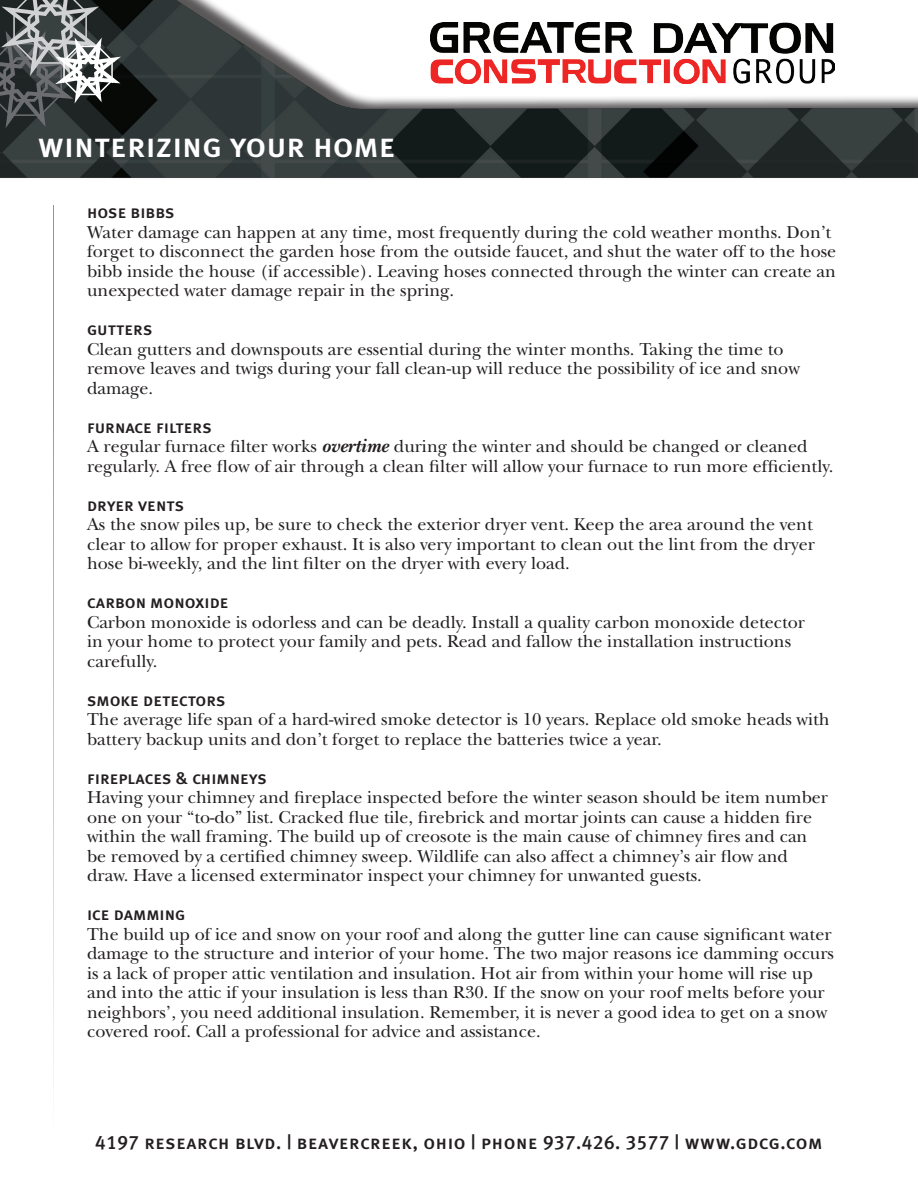
<style>
.page{position:relative;width:918px;height:1188px;background:#fff}
.page>*{position:absolute;margin:0;border:0;box-sizing:border-box;transform-origin:0 0}
.t1{font:34.5px "Meta Plus Medium Caps";color:#fff}
.t2{font:19.5px "Meta Plus Medium Caps";letter-spacing:.03em;color:#231f20}
.t3{font:18px/19.5px "New Baskerville";color:#231f20}
.t4{font:18px "Meta Plus Medium Caps";color:#231f20}
.s1{font-family:"Meta Plus Medium Caps"}
.s2{font-weight:700;font-style:italic;font-size:19.5px}
</style>
<div class="page">
<img style="left:0;top:0;width:918px;height:178px">
<svg style="left:0;top:0;width:128px;height:133px;background:#565a5a"></svg>
<p class="t1" style="left:38px;top:125px;width:359px">winterizing your home</p>
<p class="t4" style="left:87px;top:201px;width:89px">hose bibbs</p>
<p class="t3" style="left:87px;top:222px;width:751px">Water damage can happen at any time, most frequently during the cold weather months. Don’t forget to disconnect the garden hose from the outside faucet, and shut the water off to the hose bibb inside the house (if accessible). Leaving hoses connected through the winter can create an unexpected water damage repair in the spring.</p>
<p class="t3" style="left:87px;top:320px;width:714px"><span class="s1">gutters<br></span>Clean gutters and downspouts are essential during the winter months. Taking the time to remove leaves and twigs during your fall clean-up will reduce the possibility of ice and snow damage.</p>
<p class="t4" style="left:87px;top:416px;width:126px">furnace filters</p>
<p class="t3" style="left:87px;top:437px;width:748px">A regular furnace filter works <span class="s2">overtime</span> during the winter and should be changed or cleaned regularly. A free flow of air through a clean filter will allow your furnace to run more efficiently.</p>
<p class="t4" style="left:87px;top:494px;width:99px">dryer vents</p>
<p class="t3" style="left:87px;top:515px;width:729px;text-align:justify">As the snow piles up, be sure to check the exterior dryer vent. Keep the area around the vent clear to allow for proper exhaust. It is also very important to clean out the lint from the dryer hose bi-weekly, and the lint filter on the dryer with every load.</p>
<p class="t4" style="left:87px;top:591px;width:143px">carbon monoxide</p>
<p class="t3" style="left:87px;top:612px;width:720px">Carbon monoxide is odorless and can be deadly. Install a quality carbon monoxide detector in your home to protect your family and pets. Read and fallow the installation instructions carefully.</p>
<p class="t4" style="left:87px;top:689px;width:140px">smoke detectors</p>
<p class="t3" style="left:87px;top:710px;width:744px">The average life span of a hard-wired smoke detector is 10 years. Replace old smoke heads with battery backup units and don’t forget to replace the batteries twice a year.</p>
<p class="t4" style="left:87px;top:767px;width:181px">fireplaces &amp; chimneys</p>
<p class="t3" style="left:87px;top:788px;width:742px">Having your chimney and fireplace inspected before the winter season should be item number one on your “to-do” list. Cracked flue tile, firebrick and mortar joints can cause a hidden fire within the wall framing. The build up of creosote is the main cause of chimney fires and can be removed by a certified chimney sweep. Wildlife can also affect a chimney’s air flow and draw. Have a licensed exterminator inspect your chimney for unwanted guests.</p>
<p class="t4" style="left:87px;top:903px;width:100px">ice damming</p>
<p class="t3" style="left:87px;top:924px;width:748px">The build up of ice and snow on your roof and along the gutter line can cause significant water damage to the structure and interior of your home. The two major reasons ice damming occurs is a lack of proper attic ventilation and insulation. Hot air from within your home will rise up and into the attic if your insulation is less than R30. If the snow on your roof melts before your neighbors’, you need additional insulation. Remember, it is never a good idea to get on a snow covered roof. Call a professional for advice and assistance.</p>
<p class="t2" style="left:95px;top:1131px;width:729px">4197 research blvd. | beavercreek, ohio | phone 937.426. 3577 | www.gdcg.com</p>
</div>
